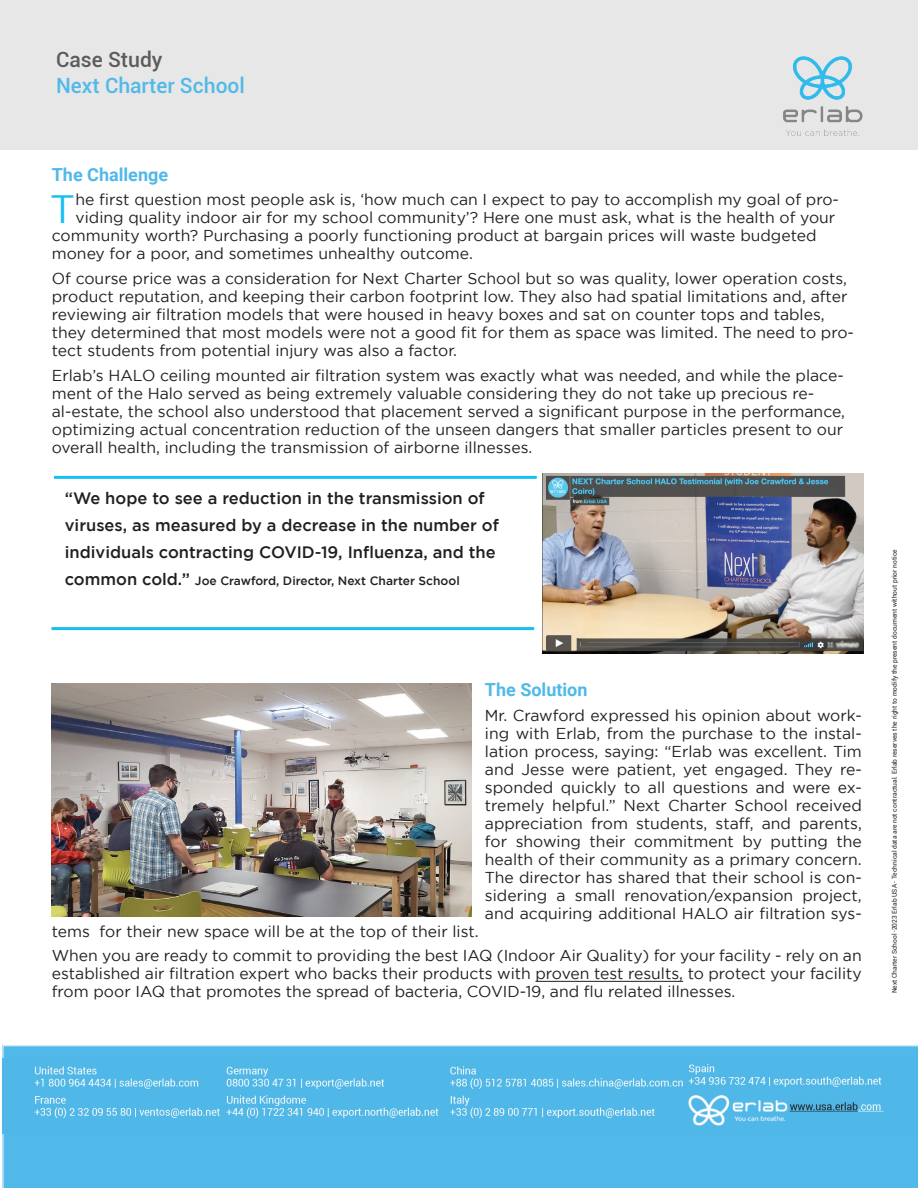
<style>
.page{position:relative;width:918px;height:1188px;background:#fff}
.page>*{position:absolute;margin:0;border:0;box-sizing:border-box;transform-origin:0 0}
.t1{font:39.45px "Gotham";color:#18c0f2}
.t2{font:500 21px "Roboto";color:#51b9e9}
.t3{font:500 21px "Roboto";color:#5a5b5a}
.t4{font:700 18px "Roboto";color:#51b9e9}
.t5{font:500 16.5px/27px "Gotham";color:#231f20}
.t6{font:15.75px/18px "Gotham";color:#231f20}
.t7{font:500 12px "Gotham";color:#231f20}
.t8{font:6.6px "Roboto";color:#231f20}
.s1{font-size:16.5px}
</style>
<div class="page">
<div style="left:0;top:0;width:918px;height:150px;background:#e6e7e6"></div>
<img style="left:783px;top:56px;width:80px;height:80px">
<hr style="left:536px;top:981px;width:147px;height:1px;background:#231f20">
<div style="left:3px;top:1046px;width:915px;height:142px;background:#51b9e9"></div>
<img style="left:3px;top:1059px;width:915px;height:74px">
<hr style="left:54px;top:476px;width:483px;height:3px;background:#18c0f2">
<hr style="left:51px;top:627px;width:483px;height:3px;background:#18c0f2">
<img style="left:543px;top:473px;width:320px;height:180px">
<img style="left:51px;top:684px;width:420px;height:233px">
<h2 class="t3" style="left:56px;top:45px;width:108px">Case Study</h2>
<h2 class="t2" style="left:56px;top:70px;width:190px">Next Charter School</h2>
<p class="t4" style="left:52px;top:161px;width:118px">The Challenge</p>
<h1 class="t1" style="left:50px;top:187px;width:27px">T</h1>
<p class="t6" style="left:75px;top:190px;width:765px">he first question most people ask is, ‘how much can I expect to pay to accomplish my goal of pro-</p>
<p class="t6" style="left:75px;top:208px;width:761px">viding quality indoor air for my school community’? Here one must ask, what is the health of your</p>
<p class="t6" style="left:52px;top:226px;width:766px">community worth? Purchasing a poorly functioning product at bargain prices will waste budgeted</p>
<p class="t6" style="left:52px;top:244px;width:423px">money for a poor, and sometimes unhealthy outcome.</p>
<p class="t6" style="left:52px;top:269px;width:804px">Of course price was a consideration for Next Charter School but so was quality, lower operation costs, product reputation, and keeping their carbon footprint low. They also had spatial limitations and, after reviewing air filtration models that were housed in heavy boxes and sat on counter tops and tables, they determined that most models were not a good fit for them as space was limited. The need to pro&shy;tect students from potential injury was also a factor.</p>
<p class="t6" style="left:52px;top:366px;width:795px">Erlab’s HALO ceiling mounted air filtration system was exactly what was needed, and while the place&shy;ment of the Halo served as being extremely valuable considering they do not take up precious re&shy;al-estate, the school also understood that placement served a significant purpose in the performance, optimizing actual concentration reduction of the unseen dangers that smaller particles present to our overall health, including the transmission of airborne illnesses.</p>
<p class="t5" style="left:65px;top:484px;width:436px">“We hope to see a reduction in the transmission of viruses, as measured by a decrease in the number of individuals contracting COVID-19, Influenza, and the</p>
<p class="t7" style="left:65px;top:574px;width:397px"><span class="s1">common cold.”</span> Joe Crawford, Director, Next Charter School</p>
<p class="t4" style="left:485px;top:677px;width:104px">The Solution</p>
<p class="t6" style="left:485px;top:706px;width:378px;text-align:justify">Mr. Crawford expressed his opinion about work&shy;ing with Erlab, from the purchase to the instal&shy;lation process, saying: “Erlab was excellent. Tim and Jesse were patient, yet engaged. They re&shy;sponded quickly to all questions and were ex&shy;tremely helpful.” Next Charter School received appreciation from students, staff, and parents, for showing their commitment by putting the health of their community as a primary concern.<br>The director has shared that their school is con&shy;sidering a small renovation/expansion project, and acquiring additional HALO air filtration sys-</p>
<p class="t6" style="left:52px;top:918px;width:811px;line-height:24.8px">tems for their new space will be at the top of their list.<br>When you are ready to commit to providing the best IAQ (Indoor Air Quality) for your facility - rely on an</p>
<p class="t6" style="left:52px;top:964px;width:812px">established air filtration expert who backs their products with proven test results, to protect your facility from poor IAQ that promotes the spread of bacteria, COVID-19, and flu related illnesses.</p>
<p class="t8" style="left:891px;top:993px;width:445px;rotate:-90deg">Next Charter School -2023 Erlab USA - Technical data are not contractual. Erlab reserves the right to modify the present document without prior notice</p>
</div>
